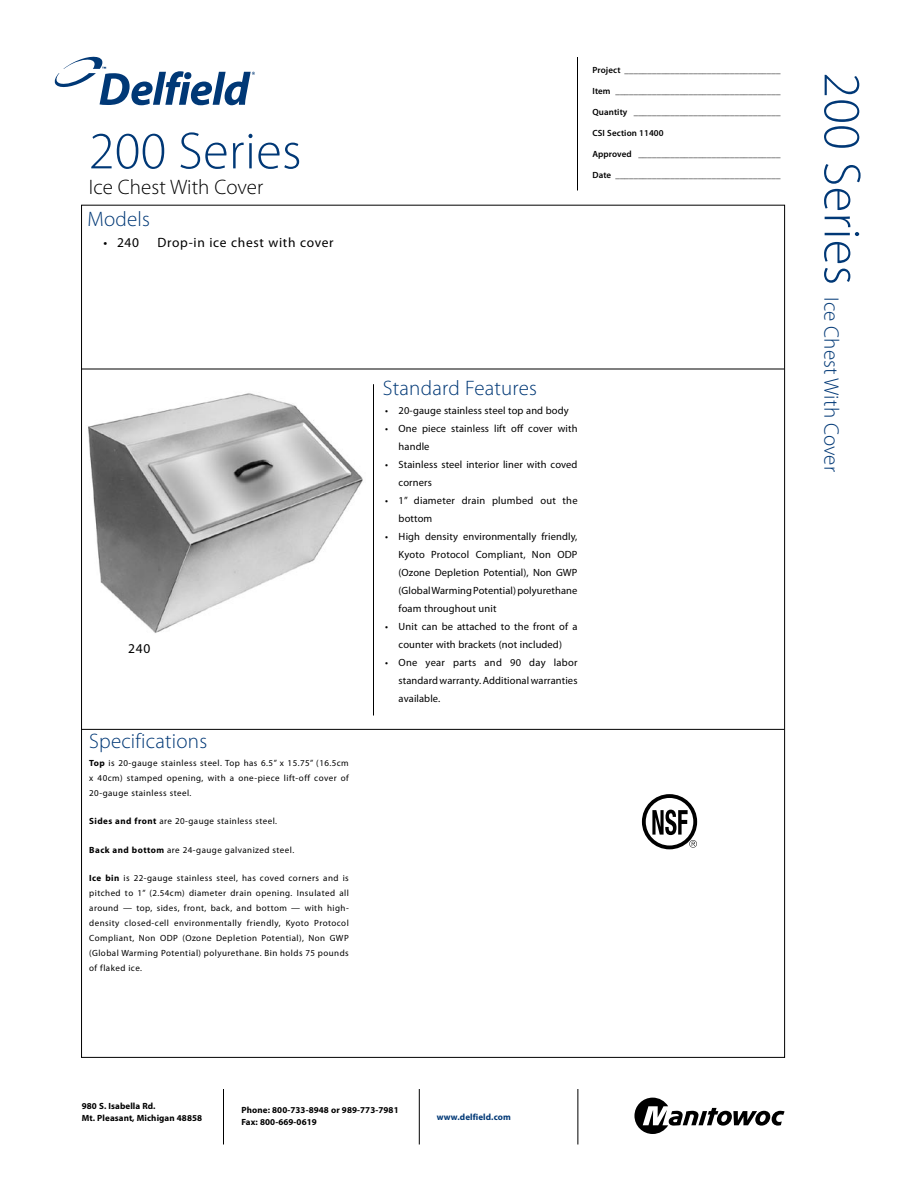
<style>
.page{position:relative;width:918px;height:1188px;background:#fff}
.page>*{position:absolute;margin:0;border:0;box-sizing:border-box;transform-origin:0 0}
.t1{font:300 52.5px "Myriad Pro";letter-spacing:.005em;color:#003876}
.t2{font:300 21px "Myriad Pro";letter-spacing:.01em;color:#003876}
.t3{font:300 21px "Myriad Pro";letter-spacing:.005em;color:#000}
.t4{font:13.5px "Myriad Pro";letter-spacing:.05em;color:#000}
.t5{font:10.5px/18px "Myriad Pro";letter-spacing:.01em;color:#000}
.t6{font:9px/15px "Myriad Pro";letter-spacing:.05em;color:#000;text-align:justify}
.t7{font:600 9px "Myriad Pro";letter-spacing:.01em;color:#000}
.t8{font:700 9px/12px "Myriad Pro";letter-spacing:.01em;color:#000}
.t9{font:700 9px "Myriad Pro";letter-spacing:.01em;color:#003876}
.s1{font-weight:700}
</style>
<div class="page">
<hr style="left:81px;top:369px;width:703px;height:1px;background:#000">
<hr style="left:82px;top:729px;width:702px;height:1px;background:#000">
<hr style="left:373px;top:384px;width:1px;height:332px;background:#000">
<hr style="left:577px;top:57px;width:1px;height:133px;background:#000">
<hr style="left:223px;top:1089px;width:1px;height:55px;background:#000">
<hr style="left:419px;top:1089px;width:1px;height:55px;background:#000">
<hr style="left:578px;top:1089px;width:1px;height:55px;background:#000">
<svg style="left:55px;top:57px;width:200px;height:48px"></svg>
<svg style="left:634px;top:1098px;width:151px;height:36px"></svg>
<div style="left:642px;top:794px;width:55px;height:55px;border:4px solid #000;border-radius:50%"></div>
<svg style="left:652px;top:810px;width:45px;height:38px"></svg>
<img style="left:88px;top:393px;width:275px;height:240px">
<h1 class="t1" style="left:89px;top:119px;width:214px">200 Series</h1>
<h2 class="t3" style="left:89px;top:174px;width:176px">Ice Chest With Cover</h2>
<h2 class="t2" style="left:87px;top:206px;width:64px">Models</h2>
<h3 class="t4" style="left:104px;top:234px;width:37px">• 240</h3>
<h3 class="t4" style="left:158px;top:234px;width:178px">Drop-in ice chest with cover</h3>
<p class="t7" style="left:592px;top:65px;width:190px">Project __________________________________</p>
<p class="t7" style="left:592px;top:86px;width:190px">Item ____________________________________</p>
<p class="t7" style="left:592px;top:107px;width:190px">Quantity ________________________________</p>
<p class="t7" style="left:592px;top:128px;width:73px">CSI Section 11400</p>
<p class="t7" style="left:592px;top:149px;width:190px">Approved _______________________________</p>
<p class="t7" style="left:592px;top:170px;width:190px">Date ____________________________________</p>
<h3 class="t4" style="left:128px;top:641px;width:24px">240</h3>
<h2 class="t2" style="left:89px;top:728px;width:119px">Specifications</h2>
<p class="t6" style="left:89px;top:755px;width:261px"><span class="s1">Top</span> is 20-gauge stainless steel. Top has 6.5” x 15.75” (16.5cm x 40cm) stamped opening, with a one-piece lift-off cover of 20-gauge stainless steel.</p>
<p class="t6" style="left:89px;top:814px;width:189px"><span class="s1">Sides and front</span> are 20-gauge stainless steel.</p>
<p class="t6" style="left:89px;top:842px;width:206px"><span class="s1">Back and bottom</span> are 24-gauge galvanized steel.</p>
<p class="t6" style="left:89px;top:871px;width:261px"><span class="s1">Ice bin</span> is 22-gauge stainless steel, has coved corners and is pitched to 1” (2.54cm) diameter drain opening. Insulated all around — top, sides, front, back, and bottom — with high&shy;density closed-cell environmentally friendly, Kyoto Protocol Compliant, Non ODP (Ozone Depletion Potential), Non GWP (Global Warming Potential) polyurethane. Bin holds 75 pounds of flaked ice.</p>
<h2 class="t2" style="left:383px;top:375px;width:156px">Standard Features</h2>
<p class="t5" style="left:399px;top:402px;width:180px">20-gauge stainless steel top and body<br>One piece stainless lift off cover with handle<br>Stainless steel interior liner with coved corners<br>1” diameter drain plumbed out the bottom<br>High density environmentally friendly,<br>Kyoto Protocol Compliant, Non ODP (Ozone Depletion Potential), Non GWP (Global Warming Potential) polyurethane foam throughout unit<br>Unit can be attached to the front of a counter with brackets (not included)<br>One year parts and 90 day labor standard warranty. Additional warranties available.</p>
<p class="t5" style="left:385px;top:402px;width:4px">• •</p>
<p class="t5" style="left:385px;top:456px;width:4px">•</p>
<p class="t5" style="left:385px;top:492px;width:4px">•</p>
<p class="t5" style="left:385px;top:528px;width:4px">•</p>
<p class="t5" style="left:385px;top:618px;width:4px">•</p>
<p class="t5" style="left:385px;top:654px;width:4px">•</p>
<h1 class="t1" style="left:874px;top:72px;width:214px;rotate:90deg">200 Series</h1>
<h2 class="t2" style="left:844px;top:297px;width:176px;rotate:90deg">Ice Chest With Cover</h2>
<p class="t8" style="left:82px;top:1100px;width:122px">980 S. Isabella Rd.<br>Mt. Pleasant, Michigan 48858</p>
<p class="t8" style="left:242px;top:1104px;width:159px">Phone: 800-733-8948 or 989-773-7981<br>Fax: 800-669-0619</p>
<p class="t9" style="left:437px;top:1111px;width:75px">www.delfield.com</p>
</div>
